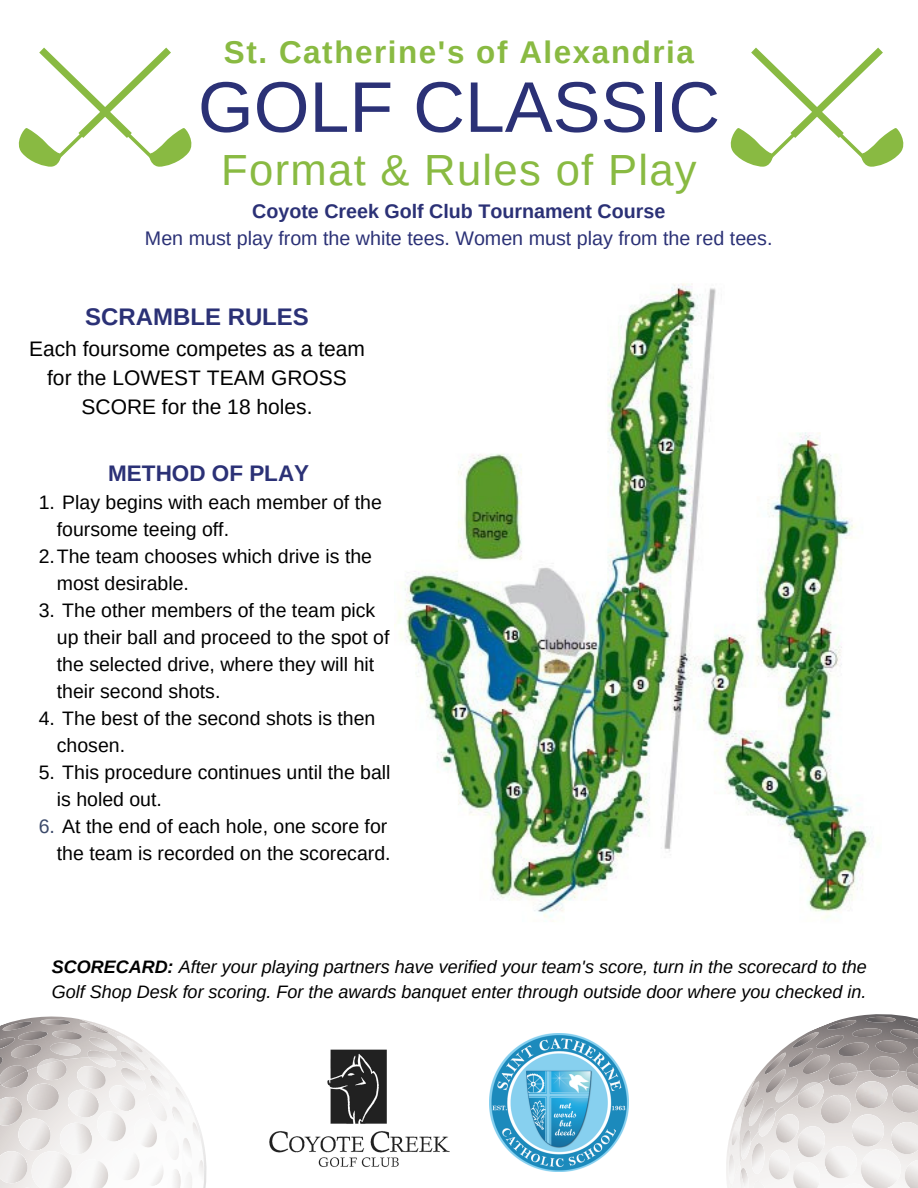
<style>
.page{position:relative;width:918px;height:1188px;background:#fff}
.page>*{position:absolute;margin:0;border:0;box-sizing:border-box;transform-origin:0 0}
.t1{font:71.7px "Arimo";color:#2b3176}
.t2{font:43.65px "Arimo";letter-spacing:.03em;color:#89ba42}
.t3{font:700 31.35px "Arimo";letter-spacing:.05em;color:#89ba42}
.t4{font:700 24px "Arimo";color:#2b3176}
.t5{font:700 22.5px "Arimo";color:#2b3176}
.t6{font:21px/29.2px "Arimo";color:#000;text-align:center}
.t7{font:19.65px "Arimo";color:#2b3176}
.t8{font:700 19.65px "Arimo";color:#2b3176}
.t9{font:19.5px/27px "Arimo";color:#000}
.t10{font:italic 18px/24.8px "Arimo";color:#000}
.s1{color:#3b4969}
.s2{font-weight:700}
</style>
<div class="page">
<img style="left:269px;top:1049px;width:181px;height:118px">
<img style="left:394px;top:283px;width:476px;height:639px">
<img style="left:490px;top:1033px;width:138px;height:138px">
<img style="left:0;top:1016px;width:79px;height:54px">
<img style="left:40px;top:1019px;width:30px;height:6px">
<img style="left:2px;top:1021px;width:30px;height:10px">
<img style="left:0;top:1037px;width:15px;height:15px">
<img style="left:52px;top:1030px;width:27px;height:10px">
<img style="left:18px;top:1030px;width:30px;height:11px">
<img style="left:0;top:1056px;width:4px;height:8px">
<img style="left:50px;top:1042px;width:29px;height:14px">
<img style="left:11px;top:1043px;width:31px;height:16px">
<img style="left:0;top:1064px;width:27px;height:6px">
<img style="left:37px;top:1059px;width:23px;height:8px">
<img style="left:0;top:1070px;width:108px;height:118px">
<img style="left:108px;top:1089px;width:99px;height:99px">
<img style="left:79px;top:1019px;width:102px;height:70px">
<img style="left:756px;top:1014px;width:162px;height:143px">
<img style="left:827px;top:1019px;width:29px;height:11px">
<img style="left:756px;top:1082px;width:4px;height:17px">
<img style="left:866px;top:1017px;width:30px;height:6px">
<img style="left:764px;top:1053px;width:23px;height:16px">
<img style="left:904px;top:1019px;width:14px;height:10px">
<img style="left:792px;top:1032px;width:27px;height:16px">
<img style="left:815px;top:1034px;width:30px;height:15px">
<img style="left:852px;top:1028px;width:30px;height:10px">
<img style="left:890px;top:1029px;width:28px;height:10px">
<img style="left:756px;top:1099px;width:8px;height:27px">
<img style="left:764px;top:1069px;width:23px;height:24px">
<img style="left:787px;top:1048px;width:27px;height:19px">
<img style="left:838px;top:1041px;width:31px;height:16px">
<img style="left:875px;top:1040px;width:32px;height:14px">
<img style="left:912px;top:1047px;width:6px;height:16px">
<img style="left:759px;top:1107px;width:16px;height:24px">
<img style="left:774px;top:1077px;width:25px;height:26px">
<img style="left:801px;top:1054px;width:30px;height:21px">
<img style="left:827px;top:1061px;width:30px;height:18px">
<img style="left:906px;top:1063px;width:12px;height:16px">
<img style="left:798px;top:1082px;width:21px;height:12px">
<img style="left:756px;top:1157px;width:162px;height:31px">
<img style="left:726px;top:1078px;width:30px;height:110px">
<svg style="left:18px;top:48px;width:174px;height:119px"></svg>
<svg style="left:730px;top:48px;width:174px;height:119px"></svg>
<p class="t3" style="left:224px;top:35px;width:472px">St. Catherine's of Alexandria</p>
<p class="t1" style="left:198px;top:67px;width:524px">GOLF CLASSIC</p>
<p class="t2" style="left:221px;top:146px;width:477px">Format &amp; Rules of Play</p>
<p class="t8" style="left:252px;top:200px;width:415px">Coyote Creek Golf Club Tournament Course</p>
<p class="t7" style="left:145px;top:227px;width:629px">Men must play from the white tees. Women must play from the red tees.</p>
<p class="t4" style="left:85px;top:304px;width:225px">SCRAMBLE RULES</p>
<p class="t6" style="left:29px;top:334px;width:337px">Each foursome competes as a team for the LOWEST TEAM GROSS<br>SCORE for the 18 holes.</p>
<p class="t5" style="left:108px;top:461px;width:203px">METHOD OF PLAY</p>
<p class="t9" style="left:57px;top:489px;width:327px;text-indent:-18px">1. Play begins with each member of the foursome teeing off.</p>
<p class="t9" style="left:57px;top:543px;width:317px;text-indent:-18px">2.The team chooses which drive is the most desirable.</p>
<p class="t9" style="left:57px;top:597px;width:334px;text-indent:-18px">3. The other members of the team pick up their ball and proceed to the spot of the selected drive, where they will hit their second shots.</p>
<p class="t9" style="left:57px;top:705px;width:320px;text-indent:-18px">4. The best of the second shots is then chosen.</p>
<p class="t9" style="left:57px;top:759px;width:335px;text-indent:-18px">5. This procedure continues until the ball is holed out.</p>
<p class="t9" style="left:39px;top:813px;width:353px;text-align:right"><span class="s1">6.</span> At the end of each hole, one score for the team is recorded on the scorecard.</p>
<p class="t10" style="left:52px;top:955px;width:817px"><span class="s2">SCORECARD:</span> After your playing partners have verified your team's score, turn in the scorecard to the<br>Golf Shop Desk for scoring. For the awards banquet enter through outside door where you checked in.</p>
</div>
